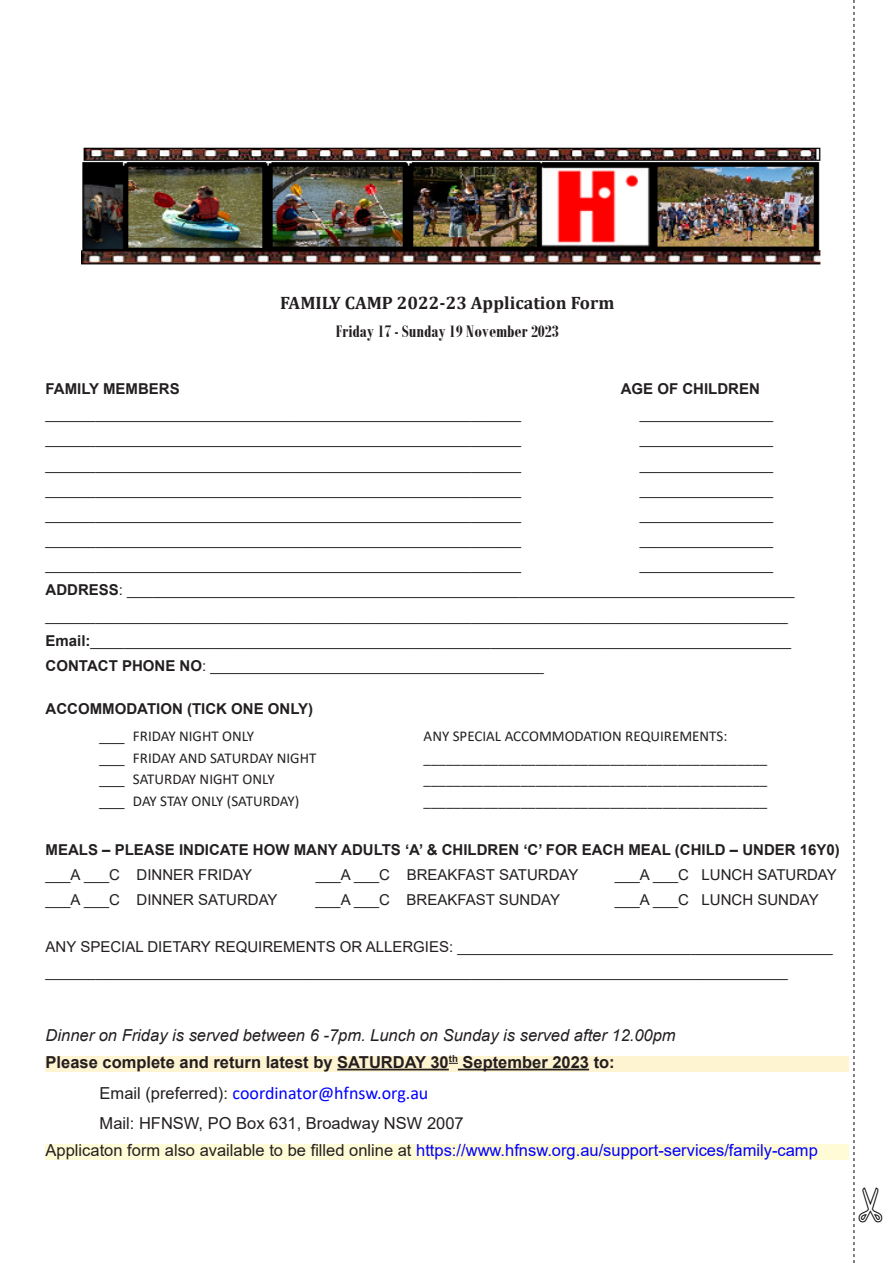
<style>
.page{position:relative;width:893px;height:1263px;background:#fff}
.page>*{position:absolute;margin:0;border:0;box-sizing:border-box;transform-origin:0 0}
.t1{font:18px "Calibri";color:#00f}
.t2{font:700 18px "Cambria";color:#231f20}
.t3{font:700 18px "Bodoni MT Condensed";color:#231f20}
.t4{font:16.5px "Arial";color:#00f}
.t5{font:italic 16.5px "Arial";color:#231f20}
.t6{font:700 16.5px "Arial";color:#231f20}
.t7{font:16.5px "Arial";color:#231f20}
.t8{font:15px "Arial";color:#231f20}
.t9{font:15px "Calibri";color:#231f20}
.t10{font:700 15px "Arial";color:#231f20}
.s1{font-weight:700}
.s2{font-family:"Arial"}
.s3{font-family:"Arial";font-size:16.5px;color:#231f20}
.s4{color:#231f20}
</style>
<div class="page">
<img style="left:81px;top:147px;width:740px;height:118px">
<div style="left:46px;top:1056px;width:803px;height:15px;background:#fff4d2"></div>
<hr style="left:337px;top:1069px;width:112px;height:1px;background:#231f20">
<hr style="left:458px;top:1069px;width:131px;height:1px;background:#231f20">
<div style="left:46px;top:1144px;width:803px;height:15px;background:#fffbd6"></div>
<svg style="left:854px;top:0;width:1px;height:1263px"></svg>
<p class="t2" style="left:280px;top:290px;width:336px">FAMILY CAMP 2022-23 Application Form</p>
<p class="t3" style="left:336px;top:321px;width:224px">Friday 17 - Sunday 19 November 2023</p>
<p class="t10" style="left:46px;top:378px;width:136px">FAMILY MEMBERS</p>
<p class="t10" style="left:621px;top:378px;width:141px">AGE OF CHILDREN</p>
<p class="t8" style="left:46px;top:403px;width:477px">_________________________________________________________</p>
<p class="t8" style="left:640px;top:403px;width:135px">________________</p>
<p class="t8" style="left:46px;top:429px;width:477px">_________________________________________________________</p>
<p class="t8" style="left:640px;top:429px;width:135px">________________</p>
<p class="t8" style="left:46px;top:454px;width:477px">_________________________________________________________</p>
<p class="t8" style="left:640px;top:454px;width:135px">________________</p>
<p class="t8" style="left:46px;top:479px;width:477px">_________________________________________________________</p>
<p class="t8" style="left:640px;top:479px;width:135px">________________</p>
<p class="t8" style="left:46px;top:504px;width:477px">_________________________________________________________</p>
<p class="t8" style="left:640px;top:504px;width:135px">________________</p>
<p class="t8" style="left:46px;top:529px;width:477px">_________________________________________________________</p>
<p class="t8" style="left:640px;top:529px;width:135px">________________</p>
<p class="t8" style="left:46px;top:555px;width:477px">_________________________________________________________</p>
<p class="t8" style="left:640px;top:555px;width:135px">________________</p>
<p class="t8" style="left:46px;top:580px;width:750px"><span class="s1">ADDRESS</span>: ________________________________________________________________________________</p>
<p class="t8" style="left:46px;top:605px;width:744px">_________________________________________________________________________________________</p>
<p class="t8" style="left:46px;top:630px;width:747px"><span class="s1">Email:</span>____________________________________________________________________________________</p>
<p class="t8" style="left:46px;top:655px;width:500px"><span class="s1">CONTACT PHONE NO</span>: ________________________________________</p>
<p class="t10" style="left:46px;top:698px;width:269px">ACCOMMODATION (TICK ONE ONLY)</p>
<p class="t9" style="left:100px;top:726px;width:156px"><span class="s2">___</span> FRIDAY NIGHT ONLY</p>
<p class="t9" style="left:424px;top:726px;width:305px">ANY SPECIAL ACCOMMODATION REQUIREMENTS:</p>
<p class="t9" style="left:100px;top:747px;width:218px"><span class="s2">___</span> FRIDAY AND SATURDAY NIGHT</p>
<p class="t9" style="left:424px;top:747px;width:345px">______________________________________________</p>
<p class="t9" style="left:100px;top:769px;width:176px"><span class="s2">___</span> SATURDAY NIGHT ONLY</p>
<p class="t9" style="left:424px;top:769px;width:345px">______________________________________________</p>
<p class="t9" style="left:100px;top:791px;width:201px"><span class="s2">___</span> DAY STAY ONLY (SATURDAY)</p>
<p class="t9" style="left:424px;top:791px;width:345px">______________________________________________</p>
<p class="t10" style="left:46px;top:839px;width:796px">MEALS – PLEASE INDICATE HOW MANY ADULTS ‘A’ &amp; CHILDREN ‘C’ FOR EACH MEAL (CHILD – UNDER 16Y0)</p>
<p class="t8" style="left:46px;top:864px;width:208px">___A ___C DINNER FRIDAY</p>
<p class="t8" style="left:316px;top:864px;width:264px">___A ___C BREAKFAST SATURDAY</p>
<p class="t8" style="left:615px;top:864px;width:224px">___A ___C LUNCH SATURDAY</p>
<p class="t8" style="left:46px;top:890px;width:234px">___A ___C DINNER SATURDAY</p>
<p class="t8" style="left:316px;top:890px;width:246px">___A ___C BREAKFAST SUNDAY</p>
<p class="t8" style="left:615px;top:890px;width:205px">___A ___C LUNCH SUNDAY</p>
<p class="t8" style="left:46px;top:936px;width:789px">ANY SPECIAL DIETARY REQUIREMENTS OR ALLERGIES: _____________________________________________</p>
<p class="t8" style="left:46px;top:961px;width:744px">_________________________________________________________________________________________</p>
<p class="t5" style="left:46px;top:1024px;width:632px">Dinner on Friday is served between 6 -7pm. Lunch on Sunday is served after 12.00pm</p>
<p class="t6" style="left:46px;top:1050px;width:571px">Please complete and return latest by SATURDAY 30<sup>th</sup> September 2023 to:</p>
<p class="t1" style="left:100px;top:1081px;width:330px"><span class="s3">Email (preferred):</span> coordinator@hfnsw.org.au</p>
<p class="t7" style="left:100px;top:1112px;width:366px">Mail: HFNSW, PO Box 631, Broadway NSW 2007</p>
<p class="t4" style="left:46px;top:1139px;width:774px"><span class="s4">Applicaton form also available to be filled online at</span> https://www.hfnsw.org.au/support-services/family-camp</p>
</div>
